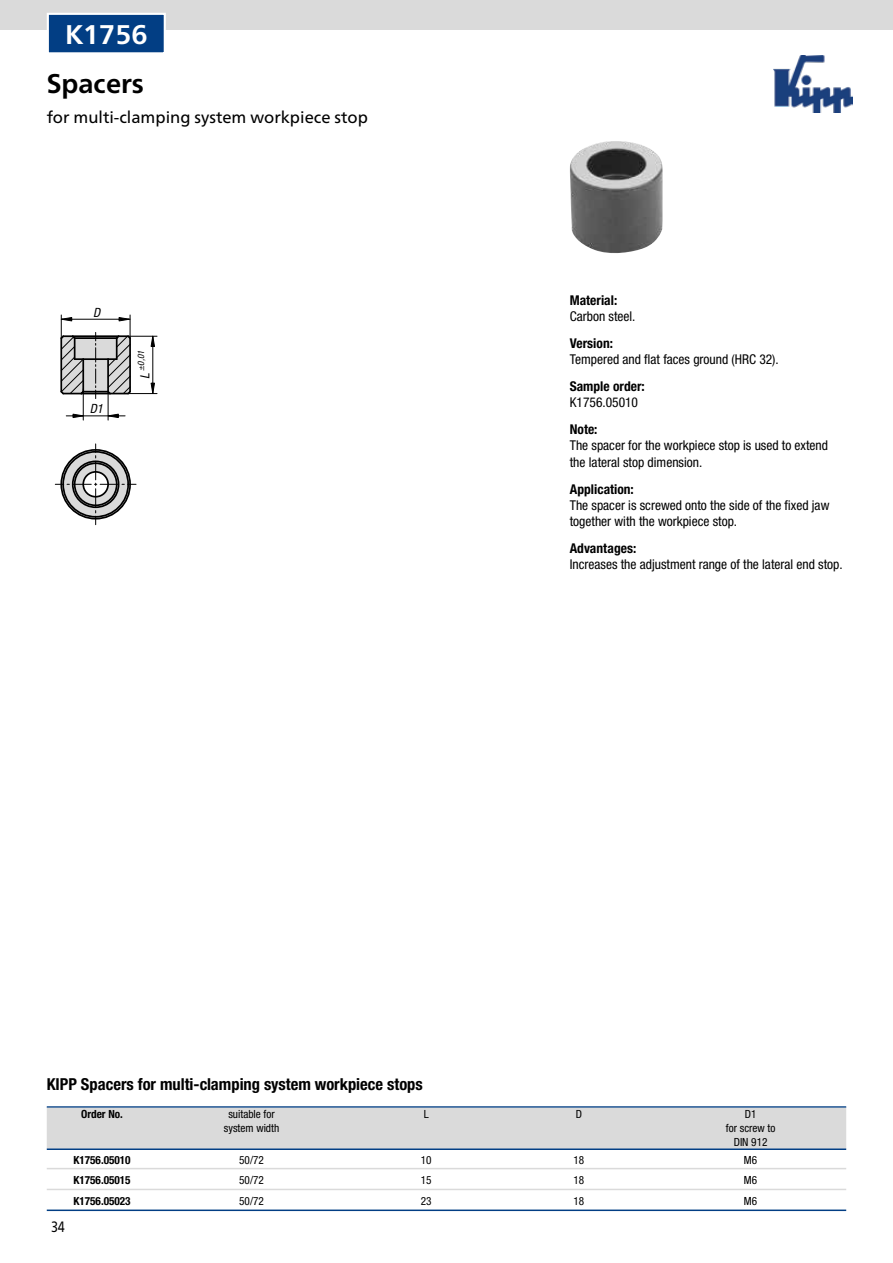
<style>
.page{position:relative;width:893px;height:1263px;background:#fff}
.page>*{position:absolute;margin:0;border:0;box-sizing:border-box;transform-origin:0 0}
.t1{font:700 27px "Frutiger Neue LTW1 G";color:#000}
.t2{font:700 27px "Frutiger Neue LTW1 G";color:#fff}
.t3{font:700 condensed 16.5px "Helvetica Neue LTW1 G";color:#000}
.t4{font:16.5px "Frutiger Neue LTW1 G";color:#000}
.t5{font:15px "Frutiger Neue LTW1 G";color:#000;scale:.81 1}
.t6{font:condensed 13.5px/16.2px "Helvetica Neue LTW1 G";color:#000}
.t7{font:700 condensed 13.5px "Helvetica Neue LTW1 G";color:#000}
.t8{font:italic condensed 12.75px "Helvetica Neue LTW1 G";color:#000}
.t9{font:condensed 11.25px/14px "Helvetica Neue LTW1 G";color:#000;text-align:center}
.t10{font:700 condensed 11.25px "Helvetica Neue LTW1 G";color:#000}
.t11{font:italic condensed 9px "Helvetica Neue LTW1 G";color:#000}
.s1{font-size:12.75px}
</style>
<div class="page">
<div style="left:0;top:0;width:893px;height:30px;background:#dadada"></div>
<img style="left:773px;top:55px;width:79px;height:58px">
<img style="left:570px;top:141px;width:93px;height:112px">
<svg style="left:55px;top:444px;width:81px;height:81px"></svg>
<svg style="left:60px;top:315px;width:97px;height:105px"></svg>
<hr style="left:61px;top:319px;width:69px;height:1px;background:#000">
<div style="left:48px;top:14px;width:117px;height:39px;background:#023e84"></div>
<div style="left:47px;top:13px;width:119px;height:41px;border:2px solid #fff"></div>
<hr style="left:47px;top:1106px;width:799px;height:2px;background:#023e84">
<div style="left:47px;top:1108px;width:799px;height:41px;background:#dadada"></div>
<hr style="left:47px;top:1148px;width:799px;height:2px;background:#023e84">
<hr style="left:47px;top:1168px;width:799px;height:1px;background:#dadada">
<hr style="left:47px;top:1189px;width:799px;height:1px;background:#dadada">
<hr style="left:47px;top:1209px;width:799px;height:2px;background:#023e84">
<h1 class="t2" style="left:65px;top:18px;width:84px">K1756</h1>
<h1 class="t1" style="left:47px;top:67px;width:99px">Spacers</h1>
<p class="t4" style="left:47px;top:105px;width:323px">for multi-clamping system workpiece stop</p>
<p class="t8" style="left:93px;top:305px;width:9px">D</p>
<p class="t8" style="left:90px;top:401px;width:15px">D1</p>
<p class="t11" style="left:136px;top:379px;width:30px;rotate:-90deg"><span class="s1">L</span> ±0,01</p>
<p class="t7" style="left:570px;top:292px;width:49px">Material:</p>
<p class="t6" style="left:570px;top:309px;width:67px">Carbon steel.</p>
<p class="t7" style="left:570px;top:335px;width:45px">Version:</p>
<p class="t6" style="left:570px;top:352px;width:210px">Tempered and flat faces ground (HRC 32).</p>
<p class="t7" style="left:570px;top:378px;width:76px">Sample order:</p>
<p class="t6" style="left:570px;top:395px;width:70px">K1756.05010</p>
<p class="t7" style="left:570px;top:421px;width:29px">Note:</p>
<p class="t6" style="left:570px;top:438px;width:260px">The spacer for the workpiece stop is used to extend the lateral stop dimension.</p>
<p class="t7" style="left:570px;top:481px;width:66px">Application:</p>
<p class="t6" style="left:570px;top:497px;width:261px">The spacer is screwed onto the side of the fixed jaw together with the workpiece stop.</p>
<p class="t7" style="left:570px;top:540px;width:68px">Advantages:</p>
<p class="t6" style="left:570px;top:556px;width:274px">Increases the adjustment range of the lateral end stop.</p>
<p class="t3" style="left:47px;top:1074px;width:378px">KIPP Spacers for multi-clamping system workpiece stops</p>
<p class="t10" style="left:81px;top:1107px;width:43px">Order No.</p>
<p class="t9" style="left:228px;top:1107px;width:48px">suitable for</p>
<p class="t9" style="left:424px;top:1107px;width:6px">L</p>
<p class="t9" style="left:576px;top:1107px;width:8px">D</p>
<p class="t9" style="left:745px;top:1107px;width:13px">D1</p>
<p class="t9" style="left:224px;top:1121px;width:57px">system width</p>
<p class="t9" style="left:726px;top:1121px;width:51px">for screw to<br>DIN 912</p>
<p class="t10" style="left:73px;top:1153px;width:59px">K1756.05010</p>
<p class="t9" style="left:239px;top:1153px;width:26px">50/72</p>
<p class="t9" style="left:421px;top:1153px;width:12px">10</p>
<p class="t9" style="left:573px;top:1153px;width:12px">18</p>
<p class="t9" style="left:744px;top:1153px;width:15px">M6</p>
<p class="t10" style="left:73px;top:1174px;width:59px">K1756.05015</p>
<p class="t9" style="left:239px;top:1173px;width:26px">50/72</p>
<p class="t9" style="left:421px;top:1173px;width:12px">15</p>
<p class="t9" style="left:573px;top:1173px;width:12px">18</p>
<p class="t9" style="left:744px;top:1173px;width:15px">M6</p>
<p class="t10" style="left:73px;top:1194px;width:59px">K1756.05023</p>
<p class="t9" style="left:239px;top:1194px;width:26px">50/72</p>
<p class="t9" style="left:421px;top:1194px;width:12px">23</p>
<p class="t9" style="left:573px;top:1194px;width:12px">18</p>
<p class="t9" style="left:744px;top:1194px;width:15px">M6</p>
<p class="t5" style="left:51px;top:1215px;width:19px">34</p>
</div>
